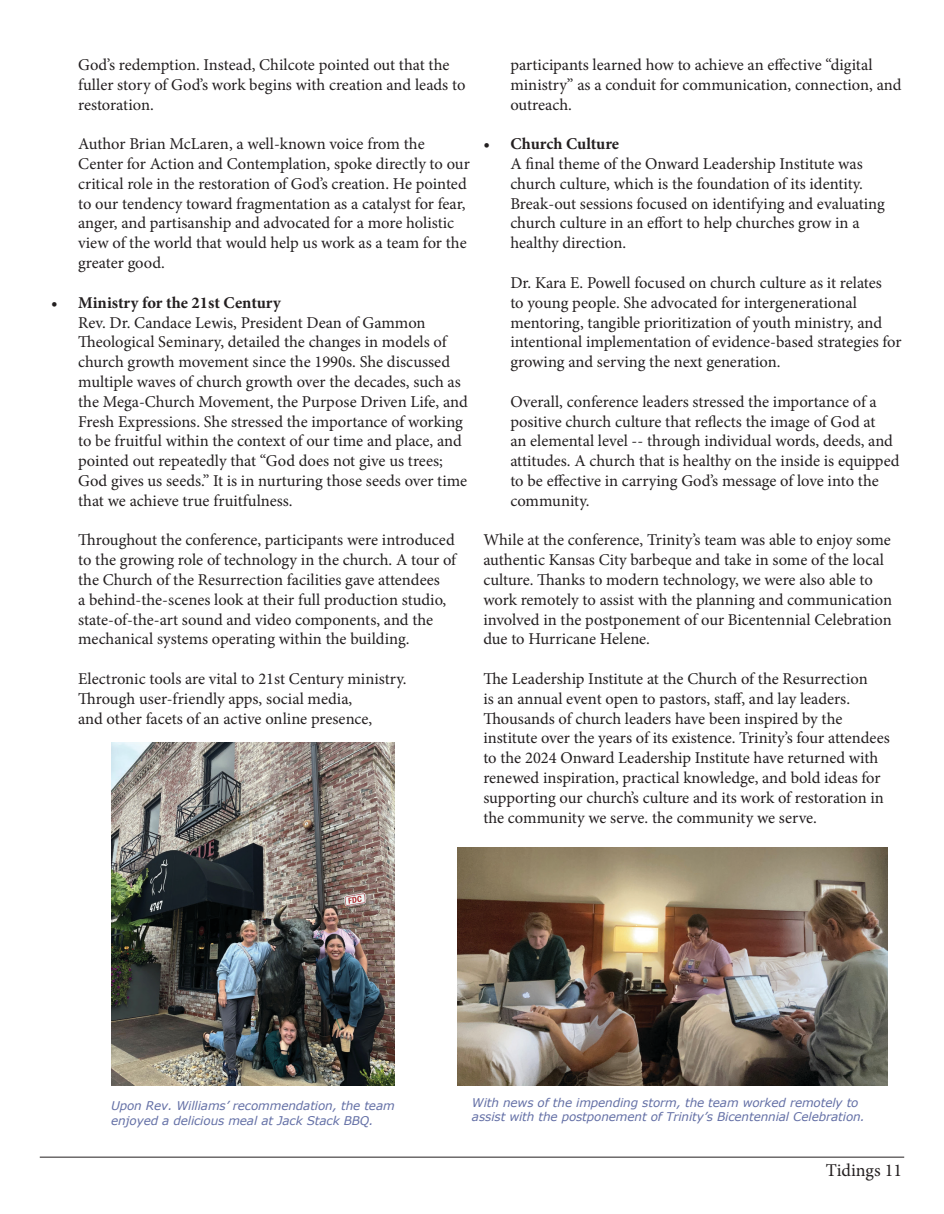
<style>
.page{position:relative;width:944px;height:1214px;background:#fff}
.page>*{position:absolute;margin:0;border:0;box-sizing:border-box;transform-origin:0 0}
.t1{font:18px "Minion Pro";color:#231f20}
.Text_Minion{font:16.5px/19.8px "Minion Pro";color:#231f20}
.t2{font:700 16.5px "Minion Pro";color:#231f20}
.t3{font:italic 12px/14.4px "Verdana";letter-spacing:-.01em;color:#6470a6}
</style>
<div class="page">
<hr style="left:40px;top:1156px;width:864px;height:1px;background:#231f20">
<img style="left:111px;top:742px;width:284px;height:343px">
<img style="left:457px;top:847px;width:430px;height:238px">
<p class="Text_Minion" style="left:78px;top:55px;width:389px">God’s redemption. Instead, Chilcote pointed out that the fuller story of God’s work begins with creation and leads to restoration.</p>
<p class="Text_Minion" style="left:78px;top:134px;width:393px">Author Brian McLaren, a well-known voice from the Center for Action and Contemplation, spoke directly to our critical role in the restoration of God’s creation. He pointed to our tendency toward fragmentation as a catalyst for fear, anger, and partisanship and advocated for a more holistic view of the world that would help us work as a team for the greater good.</p>
<p class="t2" style="left:51px;top:291px;width:231px">• Ministry for the 21st Century</p>
<p class="Text_Minion" style="left:78px;top:312px;width:391px">Rev. Dr. Candace Lewis, President Dean of Gammon Theological Seminary, detailed the changes in models of church growth movement since the 1990s. She discussed multiple waves of church growth over the decades, such as the Mega-Church Movement, the Purpose Driven Life, and Fresh Expressions. She stressed the importance of working to be fruitful within the context of our time and place, and pointed out repeatedly that “God does not give us trees; God gives us seeds.” It is in nurturing those seeds over time that we achieve true fruitfulness.</p>
<p class="Text_Minion" style="left:78px;top:530px;width:379px">Throughout the conference, participants were introduced to the growing role of technology in the church. A tour of the Church of the Resurrection facilities gave attendees<br>a behind-the-scenes look at their full production studio, state-of-the-art sound and video components, and the mechanical systems operating within the building.</p>
<p class="Text_Minion" style="left:78px;top:669px;width:330px">Electronic tools are vital to 21st Century ministry.<br>Through user-friendly apps, social media,<br>and other facets of an active online presence,</p>
<p class="Text_Minion" style="left:510px;top:55px;width:392px">participants learned how to achieve an effective “digital ministry” as a conduit for communication, connection, and outreach.</p>
<p class="t2" style="left:483px;top:132px;width:137px">• Church Culture</p>
<p class="Text_Minion" style="left:510px;top:154px;width:376px">A final theme of the Onward Leadership Institute was church culture, which is the foundation of its identity.<br>Break-out sessions focused on identifying and evaluating church culture in an effort to help churches grow in a healthy direction.</p>
<p class="Text_Minion" style="left:510px;top:273px;width:393px">Dr. Kara E. Powell focused on church culture as it relates<br>to young people. She advocated for intergenerational mentoring, tangible prioritization of youth ministry, and intentional implementation of evidence-based strategies for growing and serving the next generation.</p>
<p class="Text_Minion" style="left:510px;top:392px;width:390px">Overall, conference leaders stressed the importance of a positive church culture that reflects the image of God at<br>an elemental level -- through individual words, deeds, and attitudes. A church that is healthy on the inside is equipped to be effective in carrying God’s message of love into the community.</p>
<p class="Text_Minion" style="left:483px;top:530px;width:410px">While at the conference, Trinity’s team was able to enjoy some authentic Kansas City barbeque and take in some of the local culture. Thanks to modern technology, we were also able to work remotely to assist with the planning and communication involved in the postponement of our Bicentennial Celebration due to Hurricane Helene.</p>
<p class="Text_Minion" style="left:483px;top:669px;width:408px">The Leadership Institute at the Church of the Resurrection<br>is an annual event open to pastors, staff, and lay leaders.<br>Thousands of church leaders have been inspired by the institute over the years of its existence. Trinity’s four attendees to the 2024 Onward Leadership Institute have returned with renewed inspiration, practical knowledge, and bold ideas for supporting our church’s culture and its work of restoration in the community we serve. the community we serve.</p>
<p class="t3" style="left:111px;top:1099px;width:285px">Upon Rev. Williams’ recommendation, the team enjoyed a delicious meal at Jack Stack BBQ.</p>
<p class="t3" style="left:472px;top:1095px;width:394px">With news of the impending storm, the team worked remotely to assist with the postponement of Trinity’s Bicentennial Celebration.</p>
<p class="t1" style="left:826px;top:1158px;width:78px">Tidings 11</p>
</div>
